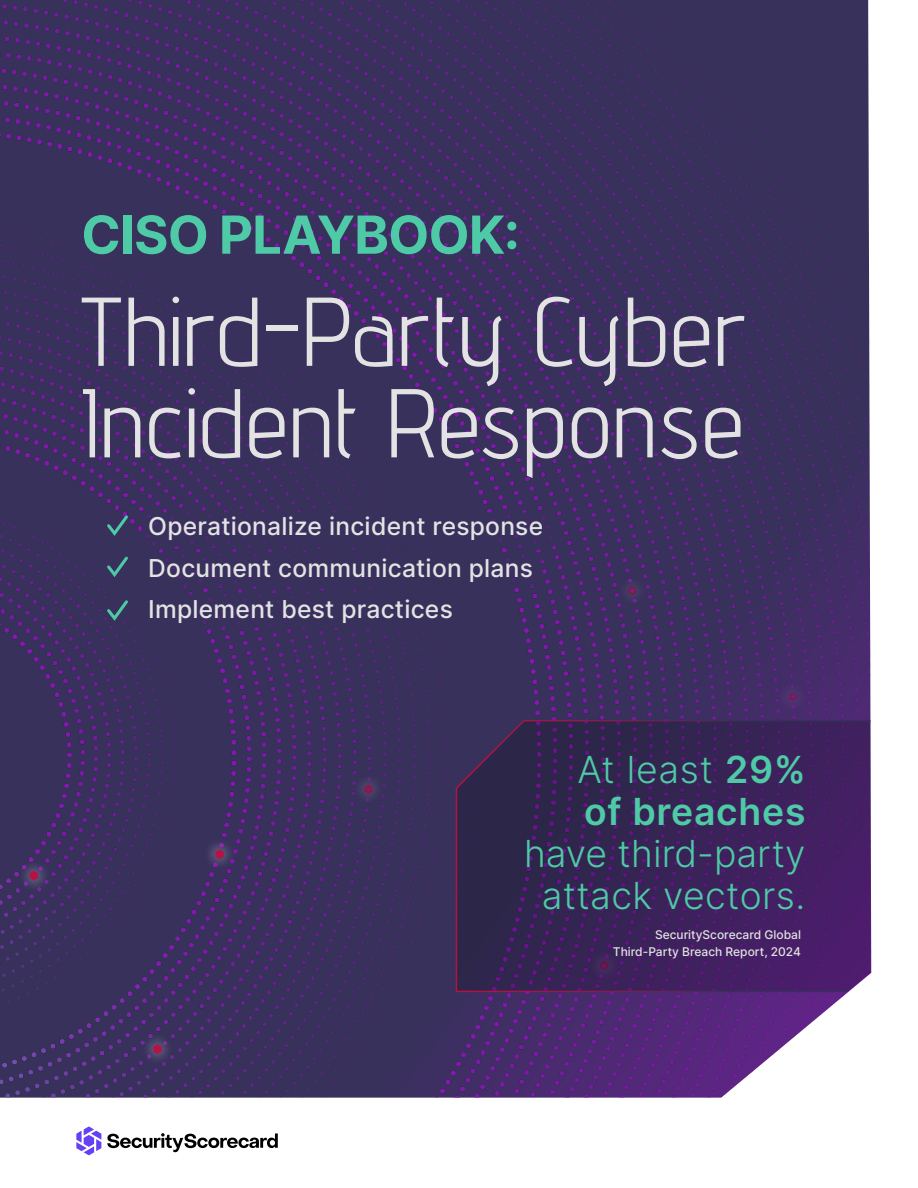
<style>
.page{position:relative;width:918px;height:1188px;background:#fff}
.page>*{position:absolute;margin:0;border:0;box-sizing:border-box;transform-origin:0 0}
.t1{font:97.5px/91.5px "Advent Pro";letter-spacing:.02em;color:#e3e3e3}
.t2{font:700 52.5px "Inter";letter-spacing:-.015em;color:#4ecaa6}
.t3{font:300 37.35px/42px "Inter";letter-spacing:.01em;color:#4ecaa6;text-align:right}
.t4{font:500 24.6px "Inter";letter-spacing:.01em;color:#e3e3e3}
.t5{font:500 12px/16.5px "Inter";color:#e3e3e3;text-align:right}
.s1{font-weight:600}
</style>
<div class="page">
<img style="left:0;top:0;width:871px;height:1098px">
<div style="left:204px;top:838px;width:32px;height:32px;background:#fff;opacity:.8"></div>
<svg style="left:215px;top:850px;width:9px;height:9px"></svg>
<div style="left:18px;top:859px;width:32px;height:33px;background:#fff;opacity:.8"></div>
<svg style="left:30px;top:871px;width:8px;height:9px"></svg>
<div style="left:352px;top:773px;width:33px;height:32px;background:#fff;opacity:.8"></div>
<svg style="left:364px;top:784px;width:9px;height:10px"></svg>
<div style="left:141px;top:1033px;width:33px;height:32px;background:#fff;opacity:.8"></div>
<svg style="left:153px;top:1044px;width:9px;height:10px"></svg>
<div style="left:777px;top:681px;width:32px;height:32px;background:#472d6c"></div>
<svg style="left:788px;top:692px;width:9px;height:10px"></svg>
<div style="left:616px;top:575px;width:33px;height:32px;background:#fff;opacity:.8"></div>
<svg style="left:628px;top:586px;width:8px;height:10px"></svg>
<div style="left:143px;top:512px;width:411px;height:34px;background:#37315b"></div>
<div style="left:146px;top:553px;width:396px;height:34px;background:#37315b"></div>
<div style="left:146px;top:594px;width:315px;height:34px;background:#37315b"></div>
<svg style="left:107px;top:1133px;width:171px;height:19px"></svg>
<svg style="left:76px;top:1126px;width:25px;height:29px"></svg>
<svg style="left:104px;top:513px;width:27px;height:25px"></svg>
<svg style="left:104px;top:554px;width:27px;height:26px"></svg>
<svg style="left:104px;top:598px;width:27px;height:25px"></svg>
<svg style="left:455px;top:719px;width:416px;height:274px;background:#3b2358"></svg>
<p class="t2" style="left:81px;top:195px;width:440px">CISO PLAYBOOK:</p>
<p class="t1" style="left:81px;top:285px;width:667px">Third-Party Cyber<br>Incident Response</p>
<p class="t4" style="left:148px;top:508px;width:396px">Operationalize incident response</p>
<p class="t4" style="left:148px;top:550px;width:386px">Document communication plans</p>
<p class="t4" style="left:148px;top:591px;width:306px">Implement best practices</p>
<p class="t3" style="left:524px;top:748px;width:283px">At least <span class="s1">29%<br>of breaches </span>have third-party attack vectors.</p>
<p class="t5" style="left:613px;top:926px;width:190px">SecurityScorecard Global<br>Third-Party Breach Report, 2024</p>
</div>
